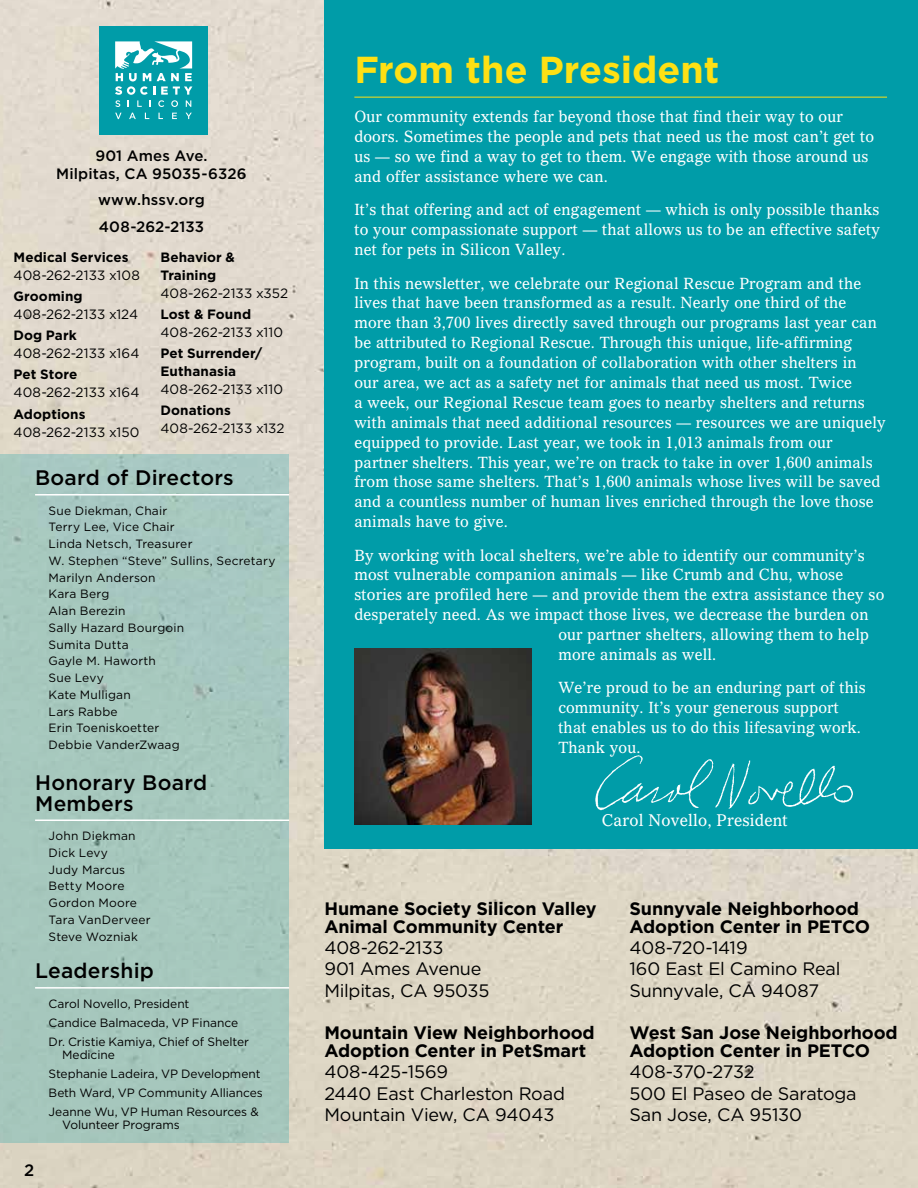
<style>
.page{position:relative;width:918px;height:1188px;background:#fff}
.page>*{position:absolute;margin:0;border:0;box-sizing:border-box;transform-origin:0 0}
.t1{font:700 37.5px "Gotham";color:#fee014}
.t2{font:500 21px/21px "Gotham";letter-spacing:.01em;color:#000}
.t3{font:18px/21.3px "Gotham";letter-spacing:-.01em;color:#000}
.t4{font:700 18px/18px "Gotham";letter-spacing:-.005em;color:#000}
.t5{font:16.5px "Gazette LT Std";letter-spacing:.01em;color:#fff;scale:.93 1}
.t6{font:500 16.5px "Gotham";color:#000}
.t7{font:15.75px/20px "Gazette LT Std";letter-spacing:.01em;color:#fff;scale:.93 1}
.t8{font:500 15px/18px "Gotham";letter-spacing:.01em;color:#000;text-align:center}
.t9{font:13.5px "Gotham";letter-spacing:.005em;color:#000}
.t10{font:700 13.5px/18px "Gotham";letter-spacing:.005em;color:#000}
.t11{font:12px/16.8px "Gotham";letter-spacing:.005em;color:#000}
</style>
<div class="page">
<img style="left:0;top:0;width:918px;height:1188px">
<div style="left:324px;top:0;width:594px;height:849px;background:#009ca8"></div>
<div style="left:0;top:454px;width:289px;height:689px;background:#a7c7bd"></div>
<hr style="left:35px;top:494px;width:254px;height:2px;background:#fff">
<hr style="left:35px;top:820px;width:254px;height:1px;background:#fff">
<hr style="left:35px;top:987px;width:254px;height:2px;background:#fff">
<img style="left:596px;top:755px;width:257px;height:56px">
<hr style="left:354px;top:97px;width:533px;height:1px;background:#fee014">
<img style="left:354px;top:648px;width:177px;height:176px">
<div style="left:100px;top:26px;width:108px;height:108px;background:#009ca8"></div>
<svg style="left:115px;top:113px;width:7px;height:6px"></svg>
<svg style="left:129px;top:113px;width:7px;height:6px"></svg>
<svg style="left:172px;top:113px;width:5px;height:6px"></svg>
<svg style="left:186px;top:113px;width:6px;height:6px"></svg>
<svg style="left:115px;top:41px;width:77px;height:66px"></svg>
<hr style="left:917px;top:875px;width:1px;height:313px;background:#0075bb">
<p class="t8" style="left:56px;top:146px;width:192px">901 Ames Ave.<br>Milpitas, CA 95035-6326</p>
<p class="t8" style="left:98px;top:187px;width:108px;line-height:26.7px;text-align:left">www.hssv.org<br>408-262-2133</p>
<p class="t10" style="left:14px;top:248px;width:117px">Medical Services</p>
<p class="t9" style="left:14px;top:266px;width:128px">408-262-2133 x108</p>
<p class="t10" style="left:14px;top:287px;width:71px">Grooming</p>
<p class="t9" style="left:14px;top:306px;width:126px">408-262-2133 x124</p>
<p class="t10" style="left:14px;top:326px;width:65px">Dog Park</p>
<p class="t9" style="left:14px;top:345px;width:128px">408-262-2133 x164</p>
<p class="t10" style="left:14px;top:366px;width:65px">Pet Store</p>
<p class="t9" style="left:14px;top:384px;width:128px">408-262-2133 x164</p>
<p class="t10" style="left:14px;top:405px;width:74px">Adoptions</p>
<p class="t9" style="left:14px;top:423px;width:127px">408-262-2133 x150</p>
<p class="t10" style="left:160px;top:248px;width:76px">Behavior &amp;<br>Training</p>
<p class="t9" style="left:160px;top:284px;width:129px">408-262-2133 x352</p>
<p class="t10" style="left:160px;top:305px;width:92px">Lost &amp; Found</p>
<p class="t9" style="left:160px;top:324px;width:124px">408-262-2133 x110</p>
<p class="t10" style="left:160px;top:344px;width:103px">Pet Surrender/<br>Euthanasia</p>
<p class="t9" style="left:160px;top:381px;width:124px">408-262-2133 x110</p>
<p class="t10" style="left:160px;top:402px;width:72px">Donations</p>
<p class="t9" style="left:160px;top:420px;width:126px">408-262-2133 x132</p>
<h2 class="t2" style="left:35px;top:467px;width:200px">Board of Directors</h2>
<p class="t11" style="left:49px;top:502px;width:228px">Sue Diekman, Chair<br>Terry Lee, Vice Chair<br>Linda Netsch, Treasurer<br>W. Stephen “Steve” Sullins, Secretary<br>Marilyn Anderson<br>Kara Berg<br>Alan Berezin<br>Sally Hazard Bourgoin<br>Sumita Dutta<br>Gayle M. Haworth<br>Sue Levy<br>Kate Mulligan<br>Lars Rabbe<br>Erin Toeniskoetter<br>Debbie VanderZwaag</p>
<h2 class="t2" style="left:35px;top:771px;width:174px">Honorary Board<br>Members</h2>
<p class="t11" style="left:49px;top:827px;width:104px">John Diekman<br>Dick Levy<br>Judy Marcus<br>Betty Moore<br>Gordon Moore<br>Tara VanDerveer<br>Steve Wozniak</p>
<h2 class="t2" style="left:35px;top:960px;width:120px">Leadership</h2>
<p class="t11" style="left:49px;top:994px;width:202px;line-height:18.9px">Carol Novello, President<br>Candice Balmaceda, VP Finance<br>Dr. Cristie Kamiya, Chief of Shelter</p>
<p class="t11" style="left:49px;top:1045px;width:216px;line-height:18.9px;text-indent:14px">Medicine<br>Stephanie Ladeira, VP Development<br>Beth Ward, VP Community Alliances<br>Jeanne Wu, VP Human Resources &amp;</p>
<p class="t11" style="left:62px;top:1116px;width:119px">Volunteer Programs</p>
<p class="t6" style="left:24px;top:1160px;width:12px">2</p>
<h1 class="t1" style="left:354px;top:45px;width:366px">From the President</h1>
<p class="t7" style="left:354px;top:107px;width:560px">Our community extends far beyond those that find their way to our doors. Sometimes the people and pets that need us the most can’t get to us — so we find a way to get to them. We engage with those around us and offer assistance where we can.</p>
<p class="t7" style="left:354px;top:200px;width:567px;text-align:justify">It’s that offering and act of engagement — which is only possible thanks to your compassionate support — that allows us to be an effective safety net for pets in Silicon Valley.</p>
<p class="t7" style="left:354px;top:273px;width:573px">In this newsletter, we celebrate our Regional Rescue Program and the lives that have been transformed as a result. Nearly one third of the more than 3,700 lives directly saved through our programs last year can be attributed to Regional Rescue. Through this unique, life-affirming program, built on a foundation of collaboration with other shelters in<br>our area, we act as a safety net for animals that need us most. Twice<br>a week, our Regional Rescue team goes to nearby shelters and returns with animals that need additional resources — resources we are uniquely equipped to provide. Last year, we took in 1,013 animals from our partner shelters. This year, we’re on track to take in over 1,600 animals from those same shelters. That’s 1,600 animals whose lives will be saved and a countless number of human lives enriched through the love those animals have to give.</p>
<p class="t7" style="left:354px;top:545px;width:550px">By working with local shelters, we’re able to identify our community’s</p>
<p class="t7" style="left:354px;top:565px;width:527px">most vulnerable companion animals — like Crumb and Chu, whose</p>
<p class="t7" style="left:354px;top:585px;width:572px">stories are profiled here — and provide them the extra assistance they so</p>
<p class="t7" style="left:354px;top:604px;width:554px">desperately need. As we impact those lives, we decrease the burden on</p>
<p class="t7" style="left:558px;top:624px;width:336px">our partner shelters, allowing them to help</p>
<p class="t7" style="left:558px;top:644px;width:171px">more animals as well.</p>
<p class="t7" style="left:558px;top:678px;width:332px">We’re proud to be an enduring part of this community. It’s your generous support that enables us to do this lifesaving work.<br>Thank you.</p>
<p class="t5" style="left:602px;top:810px;width:202px">Carol Novello, President</p>
<p class="t4" style="left:324px;top:899px;width:274px">Humane Society Silicon Valley<br>Animal Community Center</p>
<p class="t3" style="left:324px;top:937px;width:167px">408-262-2133<br>901 Ames Avenue<br>Milpitas, CA 95035</p>
<p class="t4" style="left:324px;top:1024px;width:272px">Mountain View Neighborhood<br>Adoption Center in PetSmart</p>
<p class="t3" style="left:324px;top:1061px;width:242px">408-425-1569<br>2440 East Charleston Road<br>Mountain View, CA 94043</p>
<p class="t4" style="left:629px;top:899px;width:242px">Sunnyvale Neighborhood<br>Adoption Center in PETCO</p>
<p class="t3" style="left:629px;top:937px;width:213px">408-720-1419<br>160 East El Camino Real<br>Sunnyvale, CA 94087</p>
<p class="t4" style="left:629px;top:1024px;width:270px">West San Jose Neighborhood<br>Adoption Center in PETCO</p>
<p class="t3" style="left:629px;top:1061px;width:229px">408-370-2732<br>500 El Paseo de Saratoga<br>San Jose, CA 95130</p>
</div>
